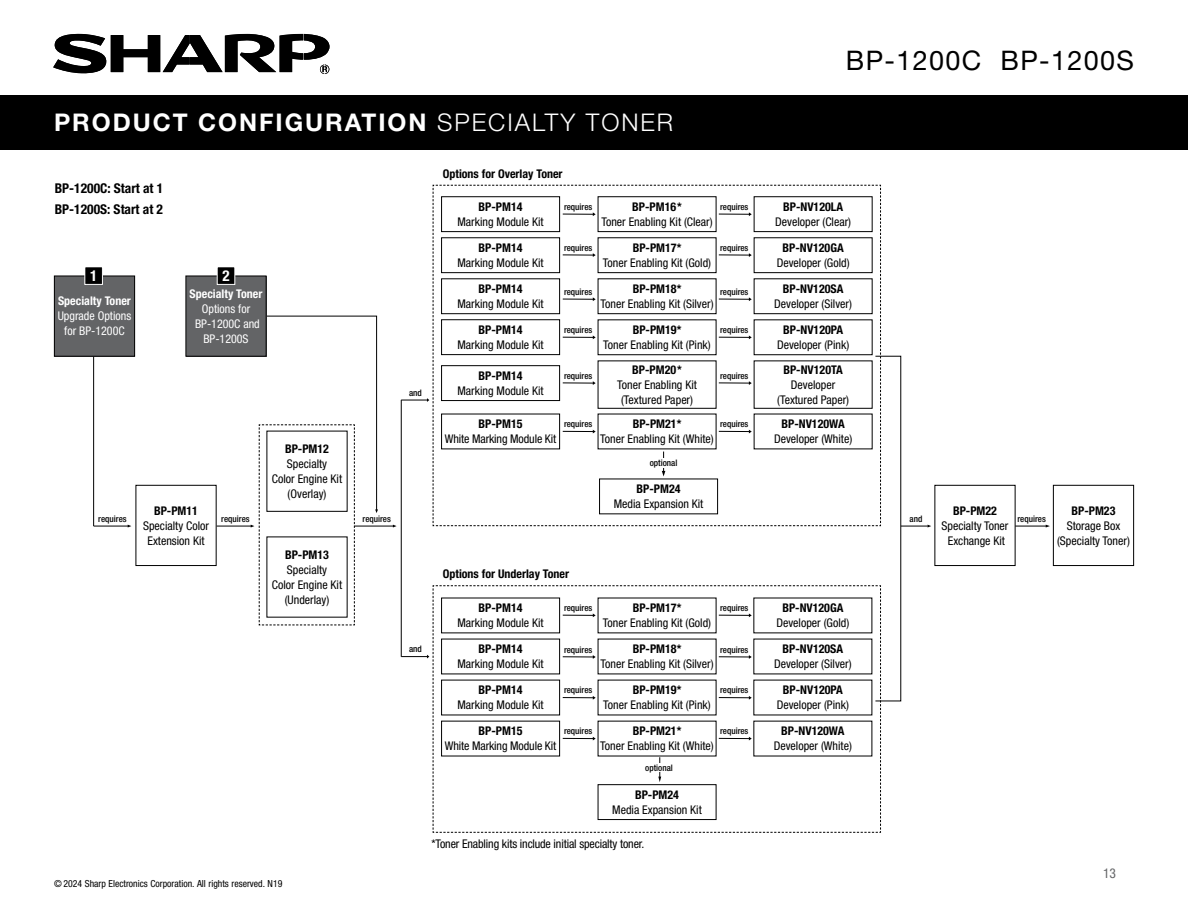
<style>
.page{position:relative;width:1188px;height:918px;background:#fff}
.page>*{position:absolute;margin:0;border:0;box-sizing:border-box;transform-origin:0 0}
.t1{font:27px "Helvetica Neue LT Std";letter-spacing:.05em;color:#000}
.t2{font:700 24.3px "Helvetica Neue LT Std";letter-spacing:.08em;color:#fff}
.t3{font:700 condensed 15px "Helvetica Neue LT Std";color:#fff}
.t4{font:700 condensed 13.5px/21px "Helvetica Neue LT Std";color:#000}
.t5{font:condensed 13.5px "Helvetica Neue LT Std";color:#636466}
.t6{font:condensed 12px/15px "Helvetica Neue LT Std";color:#000;text-align:center}
.t7{font:700 condensed 12px "Helvetica Neue LT Std";color:#000}
.t8{font:condensed 12px/15px "Helvetica Neue LT Std";color:#fff;text-align:center}
.t9{font:700 condensed 12px "Helvetica Neue LT Std";color:#fff}
.t10{font:condensed 9.75px "Helvetica Neue LT Std";color:#000}
.t11{font:500 condensed 9px "Helvetica Neue LT Std";color:#000}
.s1{font-weight:300}
</style>
<div class="page">
<hr style="left:401px;top:400px;width:1px;height:257px;background:#000">
<div style="left:0;top:95px;width:1188px;height:54px;background:#000"></div>
<svg style="left:53px;top:34px;width:276px;height:40px"></svg>
<div style="left:54px;top:276px;width:81px;height:80px;background:#636466"></div>
<div style="left:54px;top:276px;width:81px;height:81px;border:1px solid #000"></div>
<div style="left:934px;top:485px;width:82px;height:81px;border:1px solid #000"></div>
<div style="left:136px;top:485px;width:81px;height:81px;border:1px solid #000"></div>
<div style="left:1053px;top:485px;width:81px;height:81px;border:1px solid #000"></div>
<div style="left:186px;top:276px;width:80px;height:80px;background:#636466"></div>
<div style="left:186px;top:276px;width:81px;height:81px;border:1px solid #000"></div>
<svg style="left:432px;top:585px;width:449px;height:248px"></svg>
<hr style="left:94px;top:526px;width:34px;height:1px;background:#000">
<div style="left:85px;top:267px;width:17px;height:17px;background:#000"></div>
<div style="left:84px;top:266px;width:19px;height:19px;border:1px solid #fff"></div>
<div style="left:217px;top:267px;width:18px;height:17px;background:#000"></div>
<div style="left:217px;top:266px;width:18px;height:19px;border:1px solid #fff"></div>
<hr style="left:217px;top:526px;width:34px;height:1px;background:#000">
<svg style="left:235px;top:316px;width:143px;height:310px"></svg>
<hr style="left:354px;top:526px;width:39px;height:1px;background:#000">
<svg style="left:901px;top:525px;width:30px;height:2px"></svg>
<hr style="left:1015px;top:526px;width:31px;height:1px;background:#000">
<hr style="left:93px;top:357px;width:1px;height:169px;background:#000">
<svg style="left:432px;top:184px;width:449px;height:342px"></svg>
<h2 class="t2" style="left:54px;top:107px;width:621px">PRODUCT CONFIGURATION <span class="s1">SPECIALTY TONER</span></h2>
<p class="t4" style="left:55px;top:177px;width:110px">BP-1200C: Start at 1<br>BP-1200S: Start at 2</p>
<p class="t3" style="left:90px;top:267px;width:9px">1</p>
<p class="t3" style="left:222px;top:267px;width:9px">2</p>
<p class="t9" style="left:58px;top:294px;width:74px">Specialty Toner</p>
<p class="t8" style="left:58px;top:309px;width:75px">Upgrade Options for BP-1200C</p>
<p class="t9" style="left:190px;top:286px;width:74px">Specialty Toner</p>
<p class="t8" style="left:195px;top:301px;width:66px">Options for<br>BP-1200C and<br>BP-1200S</p>
<p class="t11" style="left:409px;top:387px;width:14px">and</p>
<p class="t7" style="left:443px;top:166px;width:121px">Options for Overlay Toner</p>
<p class="t7" style="left:479px;top:199px;width:45px">BP-PM14</p>
<p class="t6" style="left:458px;top:214px;width:88px">Marking Module Kit</p>
<p class="t7" style="left:479px;top:240px;width:45px">BP-PM14</p>
<p class="t6" style="left:458px;top:255px;width:88px">Marking Module Kit</p>
<p class="t7" style="left:479px;top:282px;width:45px">BP-PM14</p>
<p class="t6" style="left:458px;top:296px;width:88px">Marking Module Kit</p>
<p class="t7" style="left:479px;top:322px;width:45px">BP-PM14</p>
<p class="t6" style="left:458px;top:337px;width:88px">Marking Module Kit</p>
<p class="t7" style="left:479px;top:368px;width:45px">BP-PM14</p>
<p class="t6" style="left:458px;top:383px;width:88px">Marking Module Kit</p>
<p class="t7" style="left:632px;top:199px;width:51px">BP-PM16*</p>
<p class="t6" style="left:601px;top:214px;width:113px">Toner Enabling Kit (Clear)</p>
<p class="t11" style="left:564px;top:201px;width:30px">requires</p>
<p class="t11" style="left:720px;top:201px;width:30px">requires</p>
<p class="t11" style="left:564px;top:242px;width:30px">requires</p>
<p class="t11" style="left:720px;top:242px;width:30px">requires</p>
<p class="t11" style="left:564px;top:286px;width:30px">requires</p>
<p class="t11" style="left:720px;top:286px;width:30px">requires</p>
<p class="t11" style="left:564px;top:324px;width:30px">requires</p>
<p class="t11" style="left:720px;top:324px;width:30px">requires</p>
<p class="t11" style="left:564px;top:370px;width:30px">requires</p>
<p class="t11" style="left:720px;top:370px;width:30px">requires</p>
<p class="t7" style="left:633px;top:240px;width:50px">BP-PM17*</p>
<p class="t6" style="left:603px;top:255px;width:110px">Toner Enabling Kit (Gold)</p>
<p class="t7" style="left:633px;top:282px;width:50px">BP-PM18*</p>
<p class="t6" style="left:601px;top:296px;width:115px">Toner Enabling Kit (Silver)</p>
<p class="t7" style="left:633px;top:323px;width:50px">BP-PM19*</p>
<p class="t6" style="left:603px;top:337px;width:109px">Toner Enabling Kit (Pink)</p>
<p class="t7" style="left:632px;top:362px;width:51px">BP-PM20*</p>
<p class="t6" style="left:617px;top:377px;width:81px">Toner Enabling Kit (Textured Paper)</p>
<h1 class="t1" style="left:846px;top:45px;width:290px">BP-1200C BP-1200S</h1>
<p class="t7" style="left:783px;top:199px;width:61px">BP-NV120LA</p>
<p class="t6" style="left:775px;top:214px;width:77px">Developer (Clear)</p>
<p class="t7" style="left:783px;top:240px;width:63px">BP-NV120GA</p>
<p class="t6" style="left:777px;top:255px;width:74px">Developer (Gold)</p>
<p class="t7" style="left:783px;top:282px;width:62px">BP-NV120SA</p>
<p class="t6" style="left:774px;top:296px;width:79px">Developer (Silver)</p>
<p class="t7" style="left:783px;top:323px;width:61px">BP-NV120PA</p>
<p class="t6" style="left:777px;top:337px;width:74px">Developer (Pink)</p>
<p class="t7" style="left:783px;top:362px;width:61px">BP-NV120TA</p>
<p class="t6" style="left:777px;top:377px;width:74px">Developer (Textured Paper)</p>
<p class="t11" style="left:98px;top:513px;width:30px">requires</p>
<p class="t7" style="left:154px;top:503px;width:45px">BP-PM11</p>
<p class="t6" style="left:143px;top:518px;width:67px">Specialty Color<br>Extension Kit</p>
<p class="t7" style="left:479px;top:417px;width:45px">BP-PM15</p>
<p class="t6" style="left:445px;top:431px;width:113px">White Marking Module Kit</p>
<p class="t7" style="left:633px;top:417px;width:50px">BP-PM21*</p>
<p class="t6" style="left:600px;top:431px;width:115px">Toner Enabling Kit (White)</p>
<p class="t7" style="left:781px;top:417px;width:65px">BP-NV120WA</p>
<p class="t6" style="left:774px;top:431px;width:80px">Developer (White)</p>
<p class="t11" style="left:564px;top:419px;width:30px">requires</p>
<p class="t11" style="left:720px;top:419px;width:30px">requires</p>
<p class="t7" style="left:285px;top:441px;width:45px">BP-PM12</p>
<p class="t6" style="left:272px;top:456px;width:72px">Specialty<br>Color Engine Kit (Overlay)</p>
<p class="t11" style="left:650px;top:457px;width:29px">optional</p>
<p class="t7" style="left:637px;top:482px;width:45px">BP-PM24</p>
<p class="t6" style="left:614px;top:496px;width:91px">Media Expansion Kit</p>
<p class="t7" style="left:953px;top:503px;width:45px">BP-PM22</p>
<p class="t6" style="left:941px;top:518px;width:69px">Specialty Toner<br>Exchange Kit</p>
<p class="t11" style="left:221px;top:513px;width:30px">requires</p>
<p class="t11" style="left:363px;top:513px;width:30px">requires</p>
<p class="t11" style="left:910px;top:513px;width:14px">and</p>
<p class="t11" style="left:1018px;top:513px;width:30px">requires</p>
<p class="t7" style="left:285px;top:547px;width:45px">BP-PM13</p>
<p class="t6" style="left:272px;top:562px;width:72px">Specialty<br>Color Engine Kit (Underlay)</p>
<p class="t11" style="left:409px;top:644px;width:14px">and</p>
<p class="t7" style="left:443px;top:567px;width:128px">Options for Underlay Toner</p>
<p class="t7" style="left:479px;top:601px;width:45px">BP-PM14</p>
<p class="t6" style="left:458px;top:615px;width:88px">Marking Module Kit</p>
<p class="t7" style="left:479px;top:642px;width:45px">BP-PM14</p>
<p class="t6" style="left:458px;top:656px;width:88px">Marking Module Kit</p>
<p class="t7" style="left:479px;top:683px;width:45px">BP-PM14</p>
<p class="t6" style="left:458px;top:697px;width:88px">Marking Module Kit</p>
<p class="t7" style="left:479px;top:724px;width:45px">BP-PM15</p>
<p class="t6" style="left:445px;top:739px;width:113px">White Marking Module Kit</p>
<p class="t7" style="left:633px;top:601px;width:50px">BP-PM17*</p>
<p class="t6" style="left:603px;top:615px;width:110px">Toner Enabling Kit (Gold)</p>
<p class="t11" style="left:564px;top:602px;width:30px">requires</p>
<p class="t11" style="left:720px;top:602px;width:30px">requires</p>
<p class="t11" style="left:564px;top:644px;width:30px">requires</p>
<p class="t11" style="left:720px;top:644px;width:30px">requires</p>
<p class="t11" style="left:564px;top:685px;width:30px">requires</p>
<p class="t11" style="left:720px;top:685px;width:30px">requires</p>
<p class="t11" style="left:564px;top:726px;width:30px">requires</p>
<p class="t11" style="left:720px;top:726px;width:30px">requires</p>
<p class="t7" style="left:633px;top:642px;width:50px">BP-PM18*</p>
<p class="t6" style="left:601px;top:656px;width:115px">Toner Enabling Kit (Silver)</p>
<p class="t7" style="left:633px;top:683px;width:50px">BP-PM19*</p>
<p class="t6" style="left:603px;top:697px;width:109px">Toner Enabling Kit (Pink)</p>
<p class="t7" style="left:633px;top:724px;width:50px">BP-PM21*</p>
<p class="t6" style="left:600px;top:739px;width:115px">Toner Enabling Kit (White)</p>
<p class="t11" style="left:645px;top:763px;width:29px">optional</p>
<p class="t7" style="left:635px;top:787px;width:45px">BP-PM24</p>
<p class="t6" style="left:612px;top:802px;width:91px">Media Expansion Kit</p>
<p class="t6" style="left:431px;top:836px;width:214px">*Toner Enabling kits include initial specialty toner.</p>
<p class="t7" style="left:782px;top:601px;width:63px">BP-NV120GA</p>
<p class="t6" style="left:776px;top:615px;width:74px">Developer (Gold)</p>
<p class="t7" style="left:783px;top:642px;width:62px">BP-NV120SA</p>
<p class="t6" style="left:774px;top:656px;width:79px">Developer (Silver)</p>
<p class="t7" style="left:783px;top:683px;width:61px">BP-NV120PA</p>
<p class="t6" style="left:777px;top:697px;width:74px">Developer (Pink)</p>
<p class="t7" style="left:781px;top:724px;width:65px">BP-NV120WA</p>
<p class="t6" style="left:774px;top:739px;width:80px">Developer (White)</p>
<p class="t10" style="left:54px;top:877px;width:230px">© 2024 Sharp Electronics Corporation. All rights reserved. N19</p>
<p class="t7" style="left:1072px;top:503px;width:45px">BP-PM23</p>
<p class="t6" style="left:1057px;top:518px;width:74px">Storage Box (Specialty Toner)</p>
<p class="t5" style="left:1103px;top:865px;width:14px">13</p>
</div>
